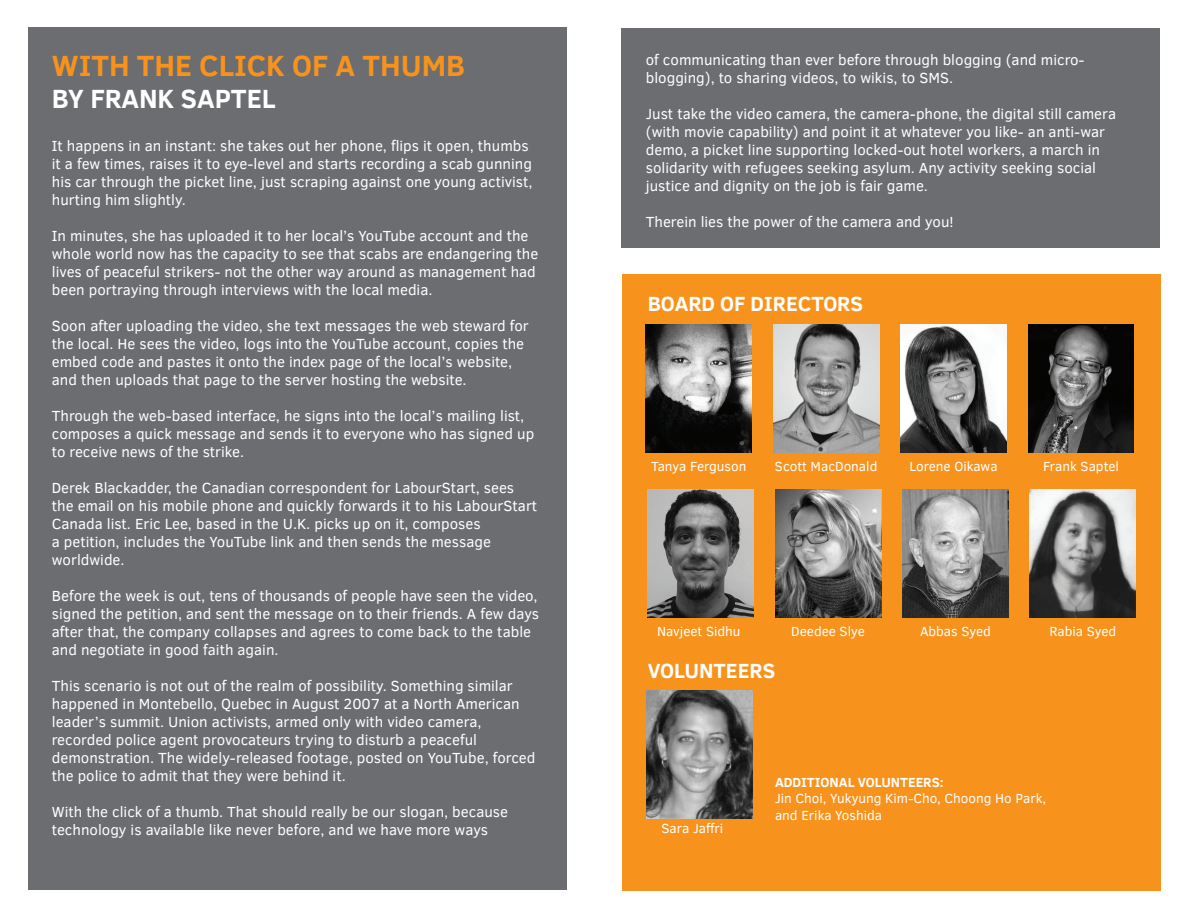
<style>
.page{position:relative;width:1188px;height:918px;background:#fff}
.page>*{position:absolute;margin:0;border:0;box-sizing:border-box;transform-origin:0 0}
.t1{font:700 30px "Clear Sans";color:#f7931d}
.t2{font:700 27px "Clear Sans";color:#fff}
.t3{font:700 21px "Clear Sans";color:#fff}
.t4{font:15px/18px "Clear Sans";color:#fff}
.t5{font:13.5px/16.2px "Clear Sans";color:#fff}
.t6{font:700 13.5px "Clear Sans";color:#fff}
</style>
<div class="page">
<div style="left:622px;top:274px;width:539px;height:617px;background:#f7931d"></div>
<div style="left:28px;top:27px;width:539px;height:863px;background:#6c6d70"></div>
<div style="left:622px;top:28px;width:538px;height:220px;background:#6c6d70"></div>
<img style="left:646px;top:325px;width:106px;height:127px">
<img style="left:773px;top:325px;width:106px;height:127px">
<img style="left:901px;top:325px;width:106px;height:127px">
<img style="left:1028px;top:325px;width:106px;height:127px">
<img style="left:648px;top:490px;width:106px;height:127px">
<img style="left:647px;top:691px;width:106px;height:127px">
<img style="left:775px;top:490px;width:106px;height:127px">
<img style="left:902px;top:490px;width:106px;height:127px">
<img style="left:1030px;top:490px;width:106px;height:127px">
<h1 class="t1" style="left:52px;top:44px;width:415px">WITH THE CLICK OF A THUMB</h1>
<h2 class="t2" style="left:52px;top:79px;width:225px">BY FRANK SAPTEL</h2>
<p class="t4" style="left:52px;top:137px;width:482px">It happens in an instant: she takes out her phone, flips it open, thumbs it a few times, raises it to eye-level and starts recording a scab gunning his car through the picket line, just scraping against one young activist, hurting him slightly.</p>
<p class="t4" style="left:52px;top:227px;width:488px">In minutes, she has uploaded it to her local’s YouTube account and the whole world now has the capacity to see that scabs are endangering the lives of peaceful strikers- not the other way around as management had been portraying through interviews with the local media.</p>
<p class="t4" style="left:52px;top:317px;width:479px">Soon after uploading the video, she text messages the web steward for the local. He sees the video, logs into the YouTube account, copies the embed code and pastes it onto the index page of the local’s website, and then uploads that page to the server hosting the website.</p>
<p class="t4" style="left:52px;top:407px;width:484px">Through the web-based interface, he signs into the local’s mailing list, composes a quick message and sends it to everyone who has signed up to receive news of the strike.</p>
<p class="t4" style="left:52px;top:479px;width:487px">Derek Blackadder, the Canadian correspondent for LabourStart, sees the email on his mobile phone and quickly forwards it to his LabourStart Canada list. Eric Lee, based in the U.K. picks up on it, composes<br>a petition, includes the YouTube link and then sends the message worldwide.</p>
<p class="t4" style="left:52px;top:587px;width:489px">Before the week is out, tens of thousands of people have seen the video, signed the petition, and sent the message on to their friends. A few days after that, the company collapses and agrees to come back to the table and negotiate in good faith again.</p>
<p class="t4" style="left:52px;top:677px;width:485px">This scenario is not out of the realm of possibility. Something similar happened in Montebello, Quebec in August 2007 at a North American leader’s summit. Union activists, armed only with video camera, recorded police agent provocateurs trying to disturb a peaceful demonstration. The widely-released footage, posted on YouTube, forced the police to admit that they were behind it.</p>
<p class="t4" style="left:52px;top:803px;width:458px">With the click of a thumb. That should really be our slogan, because technology is available like never before, and we have more ways</p>
<p class="t4" style="left:646px;top:51px;width:440px">of communicating than ever before through blogging (and micro&shy;blogging), to sharing videos, to wikis, to SMS.</p>
<p class="t4" style="left:646px;top:105px;width:472px">Just take the video camera, the camera-phone, the digital still camera (with movie capability) and point it at whatever you like- an anti-war demo, a picket line supporting locked-out hotel workers, a march in solidarity with refugees seeking asylum. Any activity seeking social justice and dignity on the job is fair game.</p>
<p class="t4" style="left:646px;top:213px;width:309px">Therein lies the power of the camera and you!</p>
<h3 class="t3" style="left:648px;top:289px;width:217px">BOARD OF DIRECTORS</h3>
<p class="t5" style="left:651px;top:459px;width:97px">Tanya Ferguson</p>
<p class="t5" style="left:775px;top:459px;width:104px">Scott MacDonald</p>
<p class="t5" style="left:910px;top:459px;width:90px">Lorene Oikawa</p>
<p class="t5" style="left:1043px;top:459px;width:77px">Frank Saptel</p>
<p class="t5" style="left:657px;top:623px;width:85px">Navjeet Sidhu</p>
<h3 class="t3" style="left:648px;top:656px;width:129px">VOLUNTEERS</h3>
<p class="t5" style="left:791px;top:623px;width:75px">Deedee Slye</p>
<p class="t5" style="left:920px;top:623px;width:72px">Abbas Syed</p>
<p class="t5" style="left:1049px;top:623px;width:68px">Rabia Syed</p>
<p class="t5" style="left:662px;top:820px;width:63px">Sara Jaffri</p>
<p class="t6" style="left:775px;top:773px;width:170px">ADDITIONAL VOLUNTEERS:</p>
<p class="t5" style="left:775px;top:790px;width:273px">Jin Choi, Yukyung Kim-Cho, Choong Ho Park, and Erika Yoshida</p>
</div>
